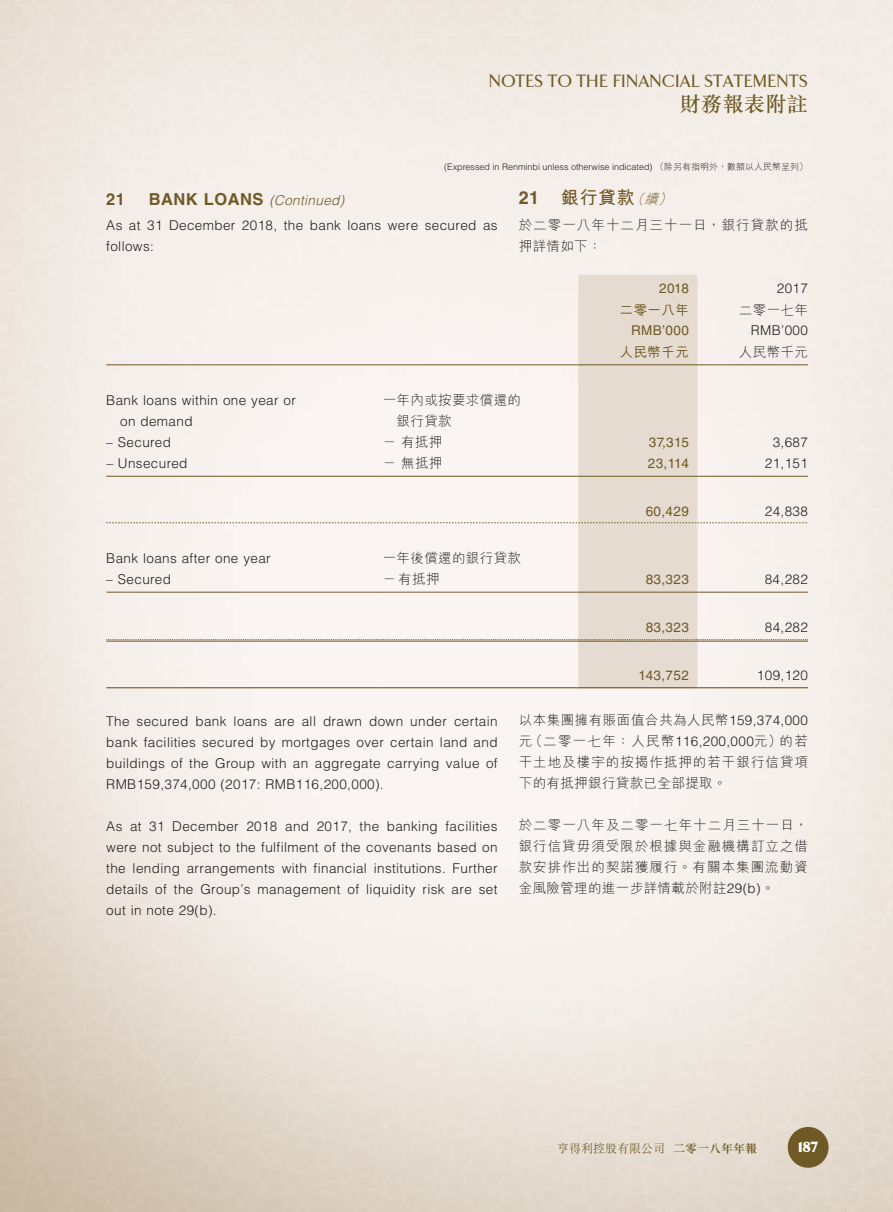
<style>
.page{position:relative;width:893px;height:1212px;background:#fff}
.page>*{position:absolute;margin:0;border:0;box-sizing:border-box;transform-origin:0 0}
.t1{font:500 21px "M Sung HK";letter-spacing:.02em;color:#6f5924}
.t2{font:500 18px "Arrow";letter-spacing:.02em;color:#6f5924}
.t3{font:700 18px "M Hei HK";color:#6f5924}
.t4{font:700 16.5px "Helvetica LT Std";color:#6f5924}
.t5{font:900 15px "Arrow";color:#fff}
.t6{font:300 13.5px/21px "Helvetica LT Std";letter-spacing:.03em;color:#231f20}
.t7{font:300 13.5px/21px "M Hei HK";letter-spacing:.075em;color:#231f20;text-align:justify}
.t8{font:13.5px "Helvetica LT Std";letter-spacing:.03em;color:#6f5924}
.t9{font:300 13.5px/21px "M Hei HK";letter-spacing:.03em;color:#231f20}
.t10{font:italic 300 13.5px "Helvetica LT Std";letter-spacing:.03em;color:#6f5924}
.t11{font:500 13.5px "M Hei HK";letter-spacing:.03em;color:#6f5924}
.t12{font:300 12px "M Sung HK";color:#6f5924}
.t13{font:300 9px "Helvetica LT Std";color:#231f20}
.s1{font-family:"M Hei HK"}
.s2{font-family:"Helvetica LT Std"}
.s3{font-weight:300;font-style:italic;font-size:13.5px}
.s4{font-weight:700}
</style>
<div class="page">
<img style="left:0;top:0;width:893px;height:1212px">
<div style="left:788px;top:1127px;width:40px;height:41px;background:#6f5924;border-radius:50%"></div>
<div style="left:578px;top:275px;width:119px;height:412px;background:#e5dbd0"></div>
<hr style="left:106px;top:365px;width:277px;height:1px;background:#6f5924">
<hr style="left:383px;top:365px;width:195px;height:1px;background:#6f5924">
<hr style="left:578px;top:365px;width:119px;height:1px;background:#6f5924">
<hr style="left:697px;top:365px;width:111px;height:1px;background:#6f5924">
<hr style="left:106px;top:476px;width:277px;height:1px;background:#6f5924">
<hr style="left:383px;top:476px;width:195px;height:1px;background:#6f5924">
<hr style="left:578px;top:476px;width:119px;height:1px;background:#6f5924">
<hr style="left:697px;top:476px;width:111px;height:1px;background:#6f5924">
<svg style="left:106px;top:522px;width:701px;height:1px"></svg>
<hr style="left:106px;top:592px;width:277px;height:1px;background:#6f5924">
<hr style="left:383px;top:592px;width:195px;height:1px;background:#6f5924">
<hr style="left:578px;top:592px;width:119px;height:1px;background:#6f5924">
<hr style="left:697px;top:592px;width:111px;height:1px;background:#6f5924">
<hr style="left:106px;top:641px;width:277px;height:1px;background:#6f5924">
<hr style="left:383px;top:641px;width:195px;height:1px;background:#6f5924">
<hr style="left:578px;top:641px;width:119px;height:1px;background:#6f5924">
<svg style="left:106px;top:639px;width:702px;height:1px"></svg>
<hr style="left:697px;top:641px;width:111px;height:1px;background:#6f5924">
<hr style="left:106px;top:687px;width:277px;height:1px;background:#6f5924">
<hr style="left:383px;top:687px;width:195px;height:1px;background:#6f5924">
<hr style="left:578px;top:687px;width:119px;height:1px;background:#6f5924">
<hr style="left:697px;top:687px;width:111px;height:1px;background:#6f5924">
<h2 class="t2" style="left:489px;top:72px;width:320px">NOTES TO THE FINANCIAL STATEMENTS</h2>
<h1 class="t1" style="left:680px;top:90px;width:130px">財務報表附註</h1>
<p class="t13" style="left:444px;top:161px;width:365px">(Expressed in Renminbi unless otherwise indicated) <span class="s1">（除另有指明外，數額以人民幣呈列）</span></p>
<p class="t4" style="left:106px;top:189px;width:20px">21</p>
<p class="t4" style="left:149px;top:189px;width:26px">BANK</p>
<p class="t4" style="left:204px;top:189px;width:13px">LOANS</p>
<p class="t10" style="left:269px;top:192px;width:77px">(Continued)</p>
<p class="t6" style="left:106px;top:215px;width:393px">As at 31 December 2018, the bank loans were secured as follows:</p>
<h2 class="t3" style="left:519px;top:185px;width:159px"><span class="s2">21</span> 銀行貸款<span class="s3">（續）</span></h2>
<p class="t7" style="left:519px;top:214px;width:291px">於二零一八年十二月三十一日，銀行貸款的抵押詳情如下：</p>
<p class="t8" style="left:659px;top:281px;width:31px">2018</p>
<p class="t6" style="left:777px;top:278px;width:33px">2017</p>
<p class="t11" style="left:620px;top:300px;width:71px">二零一八年</p>
<p class="t7" style="left:739px;top:299px;width:71px">二零一七年</p>
<p class="t8" style="left:631px;top:323px;width:59px">RMB’000</p>
<p class="t6" style="left:751px;top:320px;width:59px">RMB’000</p>
<p class="t11" style="left:620px;top:342px;width:71px">人民幣千元</p>
<p class="t7" style="left:739px;top:341px;width:71px">人民幣千元</p>
<p class="t6" style="left:120px;top:389px;width:177px;text-indent:-14px">Bank loans within one year or on demand</p>
<p class="t9" style="left:397px;top:389px;width:126px;text-indent:-14px">一年內或按要求償還的銀行貸款</p>
<p class="t6" style="left:106px;top:431px;width:66px">– Secured</p>
<p class="t7" style="left:383px;top:431px;width:61px">－有抵押</p>
<p class="t8" style="left:649px;top:434px;width:42px">37,315</p>
<p class="t6" style="left:773px;top:431px;width:37px">3,687</p>
<p class="t6" style="left:106px;top:452px;width:83px">– Unsecured</p>
<p class="t7" style="left:383px;top:452px;width:61px">－無抵押</p>
<p class="t8" style="left:648px;top:455px;width:43px">23,114</p>
<p class="t6" style="left:765px;top:452px;width:45px">21,151</p>
<p class="t8" style="left:646px;top:504px;width:45px">60,429</p>
<p class="t6" style="left:765px;top:501px;width:45px">24,838</p>
<p class="t6" style="left:106px;top:547px;width:166px">Bank loans after one year</p>
<p class="t9" style="left:383px;top:547px;width:140px">一年後償還的銀行貸款</p>
<p class="t6" style="left:106px;top:568px;width:66px">– Secured</p>
<p class="t7" style="left:383px;top:568px;width:58px">－有抵押</p>
<p class="t8" style="left:646px;top:571px;width:45px">83,323</p>
<p class="t6" style="left:765px;top:568px;width:45px">84,282</p>
<p class="t8" style="left:646px;top:619px;width:45px">83,323</p>
<p class="t6" style="left:765px;top:617px;width:45px">84,282</p>
<p class="t8" style="left:638px;top:667px;width:52px">143,752</p>
<p class="t6" style="left:757px;top:664px;width:53px">109,120</p>
<p class="t6" style="left:106px;top:710px;width:393px;text-align:justify">The secured bank loans are all drawn down under certain bank facilities secured by mortgages over certain land and buildings of the Group with an aggregate carrying value of RMB159,374,000 (2017: RMB116,200,000).</p>
<p class="t6" style="left:106px;top:815px;width:393px;text-align:justify">As at 31 December 2018 and 2017, the banking facilities were not subject to the fulfilment of the covenants based on the lending arrangements with financial institutions. Further details of the Group’s management of liquidity risk are set out in note 29(b).</p>
<p class="t7" style="left:519px;top:709px;width:291px">以本集團擁有賬面值合共為人民幣<span class="s2">159,374,000</span>元（二零一七年：人民幣<span class="s2">116,200,000</span>元）的若干土地及樓宇的按揭作抵押的若干銀行信貸項下的有抵押銀行貸款已全部提取。</p>
<p class="t7" style="left:519px;top:814px;width:291px">於二零一八年及二零一七年十二月三十一日，銀行信貸毋須受限於根據與金融機構訂立之借款安排作出的契諾獲履行。有關本集團流動資金風險管理的進一步詳情載於附註<span class="s2">29(b)</span>。</p>
<p class="t12" style="left:557px;top:1140px;width:201px">亨得利控股有限公司 <span class="s4">二零一八年年報</span></p>
<p class="t5" style="left:798px;top:1139px;width:22px">187</p>
</div>
